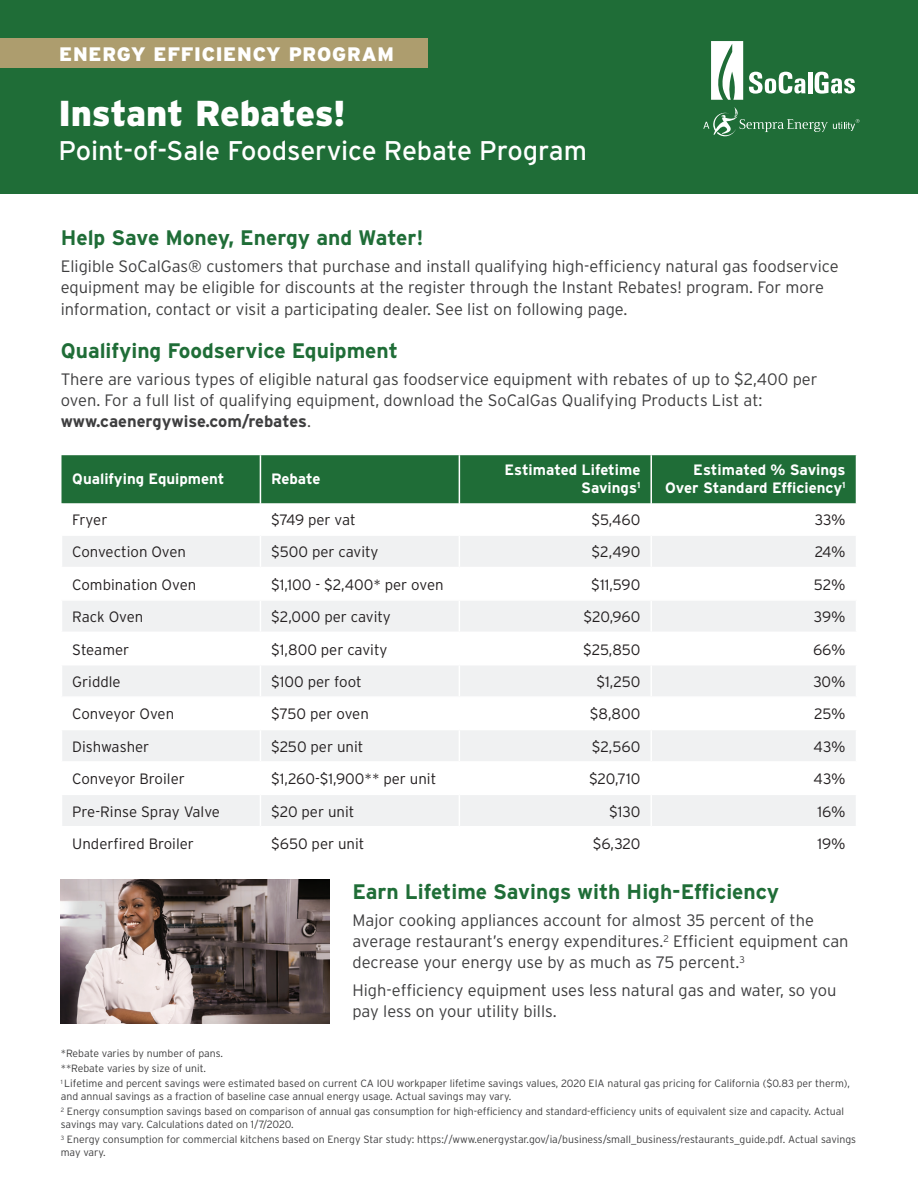
<style>
.page{position:relative;width:918px;height:1188px;background:#fff}
.page>*{position:absolute;margin:0;border:0;box-sizing:border-box;transform-origin:0 0}
.t1{font:900 36px "Interstate";letter-spacing:-.01em;color:#fff}
.t2{font:27px "Interstate";letter-spacing:-.005em;color:#fff}
.t3{font:700 21px "Interstate";color:#1f6d37}
.t4{font:900 19.5px "Interstate";letter-spacing:.04em;color:#fff}
.t5{font:300 16.5px/21px "Interstate";color:#3e3e3f}
.t6{font:300 15px "Interstate";color:#231f20}
.t7{font:700 15px/18px "Interstate";color:#fff;text-align:right}
.t8{font:300 10.5px/15.3px "Interstate";color:#3e3e3f}
.s1{font-weight:700}
</style>
<div class="page">
<div style="left:0;top:0;width:918px;height:194px;background:#1f6d37"></div>
<svg style="left:711px;top:41px;width:32px;height:59px"></svg>
<svg style="left:749px;top:72px;width:56px;height:22px"></svg>
<hr style="left:808px;top:72px;width:4px;height:21px;background:#fff">
<svg style="left:815px;top:72px;width:40px;height:22px"></svg>
<svg style="left:703px;top:107px;width:157px;height:29px"></svg>
<div style="left:0;top:38px;width:428px;height:30px;background:#ad9d6e"></div>
<div style="left:62px;top:455px;width:794px;height:48px;background:#1f6d37"></div>
<svg style="left:62px;top:536px;width:794px;height:290px;fill:#f0f1f2"></svg>
<hr style="left:260px;top:455px;width:1px;height:48px;background:#fff">
<hr style="left:459px;top:455px;width:1px;height:48px;background:#fff">
<hr style="left:650px;top:455px;width:2px;height:48px;background:#fff">
<hr style="left:61px;top:567px;width:199px;height:1px;background:#fff">
<hr style="left:260px;top:567px;width:199px;height:1px;background:#fff">
<hr style="left:459px;top:567px;width:192px;height:1px;background:#fff">
<hr style="left:651px;top:567px;width:206px;height:1px;background:#fff">
<hr style="left:61px;top:599px;width:199px;height:2px;background:#fff">
<hr style="left:260px;top:599px;width:199px;height:2px;background:#fff">
<hr style="left:459px;top:599px;width:192px;height:2px;background:#fff">
<hr style="left:651px;top:599px;width:206px;height:2px;background:#fff">
<hr style="left:61px;top:632px;width:199px;height:1px;background:#fff">
<hr style="left:260px;top:632px;width:199px;height:1px;background:#fff">
<hr style="left:459px;top:632px;width:192px;height:1px;background:#fff">
<hr style="left:651px;top:632px;width:206px;height:1px;background:#fff">
<hr style="left:61px;top:664px;width:199px;height:1px;background:#fff">
<hr style="left:260px;top:664px;width:199px;height:1px;background:#fff">
<hr style="left:459px;top:664px;width:192px;height:1px;background:#fff">
<hr style="left:651px;top:664px;width:206px;height:1px;background:#fff">
<hr style="left:61px;top:696px;width:199px;height:2px;background:#fff">
<hr style="left:260px;top:696px;width:199px;height:2px;background:#fff">
<hr style="left:459px;top:696px;width:192px;height:2px;background:#fff">
<hr style="left:651px;top:696px;width:206px;height:2px;background:#fff">
<hr style="left:61px;top:729px;width:199px;height:1px;background:#fff">
<hr style="left:260px;top:729px;width:199px;height:1px;background:#fff">
<hr style="left:459px;top:729px;width:192px;height:1px;background:#fff">
<hr style="left:651px;top:729px;width:206px;height:1px;background:#fff">
<hr style="left:61px;top:761px;width:199px;height:2px;background:#fff">
<hr style="left:260px;top:761px;width:199px;height:2px;background:#fff">
<hr style="left:459px;top:761px;width:192px;height:2px;background:#fff">
<hr style="left:651px;top:761px;width:206px;height:2px;background:#fff">
<hr style="left:260px;top:536px;width:1px;height:31px;background:#fff">
<hr style="left:459px;top:536px;width:1px;height:31px;background:#fff">
<hr style="left:650px;top:536px;width:2px;height:31px;background:#fff">
<hr style="left:260px;top:568px;width:1px;height:31px;background:#fff">
<hr style="left:459px;top:568px;width:1px;height:31px;background:#fff">
<hr style="left:650px;top:568px;width:2px;height:31px;background:#fff">
<hr style="left:260px;top:601px;width:1px;height:31px;background:#fff">
<hr style="left:459px;top:601px;width:1px;height:31px;background:#fff">
<hr style="left:650px;top:601px;width:2px;height:31px;background:#fff">
<hr style="left:260px;top:633px;width:1px;height:31px;background:#fff">
<hr style="left:459px;top:633px;width:1px;height:31px;background:#fff">
<hr style="left:650px;top:633px;width:2px;height:31px;background:#fff">
<hr style="left:260px;top:665px;width:1px;height:31px;background:#fff">
<hr style="left:459px;top:665px;width:1px;height:31px;background:#fff">
<hr style="left:650px;top:665px;width:2px;height:31px;background:#fff">
<hr style="left:260px;top:698px;width:1px;height:31px;background:#fff">
<hr style="left:459px;top:698px;width:1px;height:31px;background:#fff">
<hr style="left:650px;top:698px;width:2px;height:31px;background:#fff">
<hr style="left:260px;top:730px;width:1px;height:31px;background:#fff">
<hr style="left:459px;top:730px;width:1px;height:31px;background:#fff">
<hr style="left:650px;top:730px;width:2px;height:31px;background:#fff">
<hr style="left:260px;top:763px;width:1px;height:31px;background:#fff">
<hr style="left:459px;top:763px;width:1px;height:31px;background:#fff">
<hr style="left:650px;top:763px;width:2px;height:31px;background:#fff">
<hr style="left:61px;top:794px;width:199px;height:1px;background:#fff">
<hr style="left:260px;top:794px;width:199px;height:1px;background:#fff">
<hr style="left:260px;top:795px;width:1px;height:31px;background:#fff">
<hr style="left:459px;top:794px;width:192px;height:1px;background:#fff">
<hr style="left:459px;top:795px;width:1px;height:31px;background:#fff">
<hr style="left:651px;top:794px;width:206px;height:1px;background:#fff">
<hr style="left:650px;top:795px;width:2px;height:31px;background:#fff">
<img style="left:61px;top:879px;width:269px;height:145px">
<p class="t4" style="left:59px;top:43px;width:336px">ENERGY EFFICIENCY PROGRAM</p>
<h1 class="t1" style="left:58px;top:93px;width:289px">Instant Rebates!</h1>
<h2 class="t2" style="left:58px;top:136px;width:530px">Point-of-Sale Foodservice Rebate Program</h2>
<p class="t3" style="left:61px;top:226px;width:364px">Help Save Money, Energy and Water!</p>
<p class="t5" style="left:61px;top:256px;width:780px">Eligible SoCalGas® customers that purchase and install qualifying high-efficiency natural gas foodservice equipment may be eligible for discounts at the register through the Instant Rebates! program. For more information, contact or visit a participating dealer. See list on following page.</p>
<p class="t3" style="left:61px;top:339px;width:339px">Qualifying Foodservice Equipment</p>
<p class="t5" style="left:61px;top:369px;width:758px">There are various types of eligible natural gas foodservice equipment with rebates of up to $2,400 per oven. For a full list of qualifying equipment, download the SoCalGas Qualifying Products List at: <span class="s1">www.caenergywise.com/rebates</span>.</p>
<p class="t7" style="left:72px;top:469px;width:154px">Qualifying Equipment</p>
<p class="t7" style="left:271px;top:469px;width:51px">Rebate</p>
<p class="t7" style="left:504px;top:460px;width:138px">Estimated Lifetime<br>Savings<sup>1</sup></p>
<p class="t7" style="left:665px;top:460px;width:182px">Estimated % Savings<br>Over Standard Efficiency<sup>1</sup></p>
<p class="t6" style="left:72px;top:511px;width:37px">Fryer</p>
<p class="t6" style="left:271px;top:511px;width:86px">$749 per vat</p>
<p class="t6" style="left:591px;top:511px;width:51px">$5,460</p>
<p class="t6" style="left:815px;top:511px;width:32px">33%</p>
<p class="t6" style="left:72px;top:544px;width:115px">Convection Oven</p>
<p class="t6" style="left:271px;top:544px;width:109px">$500 per cavity</p>
<p class="t6" style="left:591px;top:544px;width:51px">$2,490</p>
<p class="t6" style="left:815px;top:544px;width:32px">24%</p>
<p class="t6" style="left:72px;top:576px;width:126px">Combination Oven</p>
<p class="t6" style="left:271px;top:576px;width:174px">$1,100 - $2,400* per oven</p>
<p class="t6" style="left:591px;top:576px;width:51px">$11,590</p>
<p class="t6" style="left:814px;top:576px;width:33px">52%</p>
<p class="t6" style="left:72px;top:608px;width:73px">Rack Oven</p>
<p class="t6" style="left:271px;top:608px;width:121px">$2,000 per cavity</p>
<p class="t6" style="left:584px;top:608px;width:58px">$20,960</p>
<p class="t6" style="left:814px;top:608px;width:33px">39%</p>
<p class="t6" style="left:72px;top:641px;width:58px">Steamer</p>
<p class="t6" style="left:271px;top:641px;width:118px">$1,800 per cavity</p>
<p class="t6" style="left:583px;top:641px;width:59px">$25,850</p>
<p class="t6" style="left:813px;top:641px;width:34px">66%</p>
<p class="t6" style="left:72px;top:673px;width:50px">Griddle</p>
<p class="t6" style="left:271px;top:673px;width:92px">$100 per foot</p>
<p class="t6" style="left:597px;top:673px;width:45px">$1,250</p>
<p class="t6" style="left:813px;top:673px;width:34px">30%</p>
<p class="t6" style="left:72px;top:706px;width:103px">Conveyor Oven</p>
<p class="t6" style="left:271px;top:706px;width:99px">$750 per oven</p>
<p class="t6" style="left:590px;top:706px;width:52px">$8,800</p>
<p class="t6" style="left:814px;top:706px;width:33px">25%</p>
<p class="t6" style="left:72px;top:738px;width:79px">Dishwasher</p>
<p class="t6" style="left:271px;top:738px;width:94px">$250 per unit</p>
<p class="t6" style="left:592px;top:738px;width:50px">$2,560</p>
<p class="t6" style="left:814px;top:738px;width:34px">43%</p>
<p class="t6" style="left:72px;top:770px;width:114px">Conveyor Broiler</p>
<p class="t6" style="left:271px;top:770px;width:167px">$1,260-$1,900** per unit</p>
<p class="t6" style="left:589px;top:770px;width:53px">$20,710</p>
<p class="t6" style="left:814px;top:770px;width:34px">43%</p>
<p class="t6" style="left:72px;top:803px;width:149px">Pre-Rinse Spray Valve</p>
<p class="t6" style="left:271px;top:803px;width:85px">$20 per unit</p>
<p class="t6" style="left:609px;top:803px;width:33px">$130</p>
<p class="t6" style="left:818px;top:803px;width:30px">16%</p>
<p class="t6" style="left:72px;top:835px;width:123px">Underfired Broiler</p>
<p class="t6" style="left:271px;top:835px;width:95px">$650 per unit</p>
<p class="t6" style="left:593px;top:835px;width:49px">$6,320</p>
<p class="t6" style="left:817px;top:835px;width:30px">19%</p>
<p class="t3" style="left:352px;top:879px;width:428px">Earn Lifetime Savings with High-Efficiency</p>
<p class="t5" style="left:352px;top:910px;width:498px">Major cooking appliances account for almost 35 percent of the average restaurant’s energy expenditures.<sup>2</sup> Efficient equipment can decrease your energy use by as much as 75 percent.<sup>3</sup></p>
<p class="t5" style="left:352px;top:980px;width:486px">High-efficiency equipment uses less natural gas and water, so you pay less on your utility bills.</p>
<p class="t8" style="left:61px;top:1045px;width:791px">*Rebate varies by number of pans.<br>**Rebate varies by size of unit.<br><sup>1</sup> Lifetime and percent savings were estimated based on current CA IOU workpaper lifetime savings values, 2020 EIA natural gas pricing for California ($0.83 per therm),</p>
<p class="t8" style="left:61px;top:1088px;width:785px">and annual savings as a fraction of baseline case annual energy usage. Actual savings may vary.<br><sup>2</sup> Energy consumption savings based on comparison of annual gas consumption for high-efficiency and standard-efficiency units of equivalent size and capacity. Actual</p>
<p class="t8" style="left:61px;top:1116px;width:797px">savings may vary. Calculations dated on 1/7/2020.<br><sup>3</sup> Energy consumption for commercial kitchens based on Energy Star study: https://www.energystar.gov/ia/business/small_business/restaurants_guide.pdf. Actual savings</p>
<p class="t8" style="left:61px;top:1144px;width:47px">may vary.</p>
</div>
